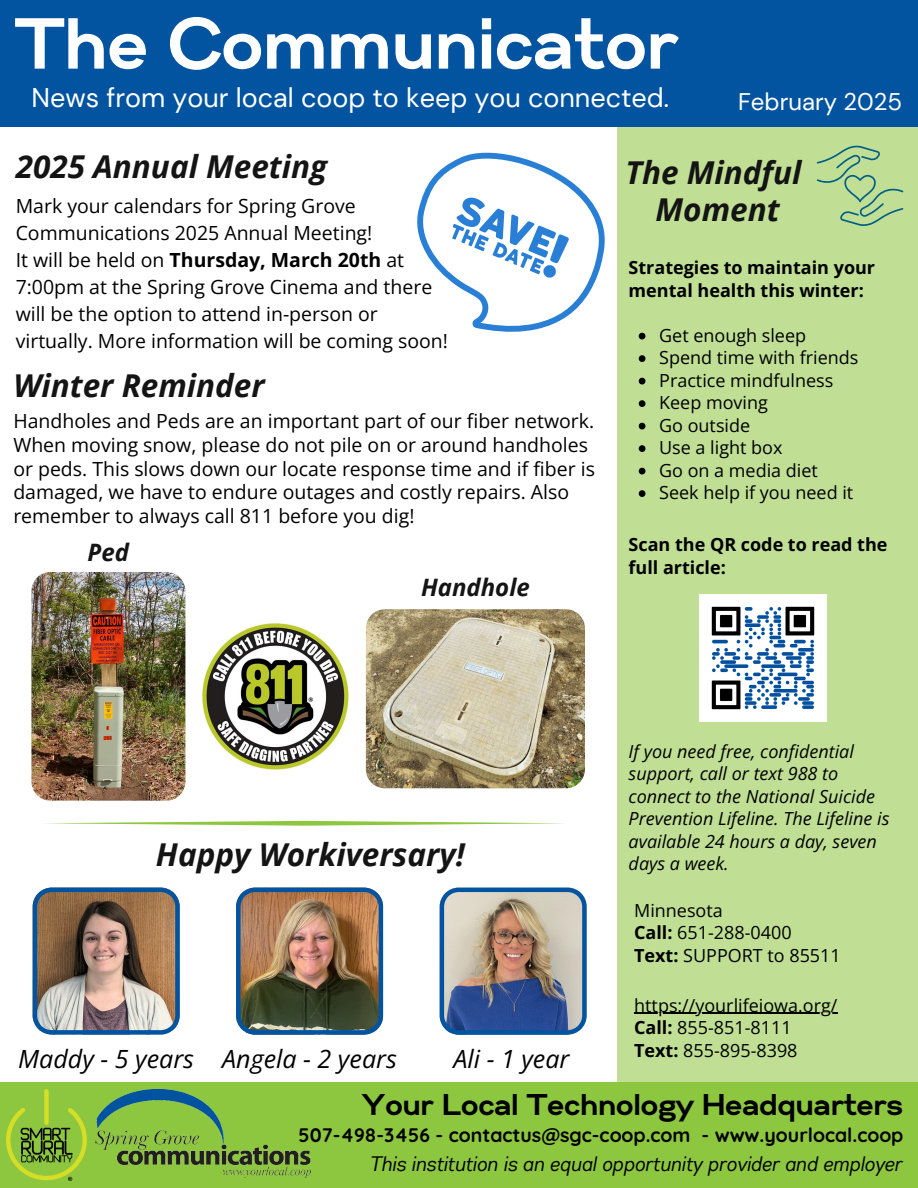
<style>
.page{position:relative;width:918px;height:1188px;background:#fff}
.page>*{position:absolute;margin:0;border:0;box-sizing:border-box;transform-origin:0 0}
.t1{font:700 72px "Gabriel Sans";color:#fff}
.t2{font:italic 700 31.5px/37.2px "Open Sans";color:#141414;text-align:center}
.t3{font:700 30px "Gabriel Sans";color:#000}
.t4{font:27px "DM Sans";color:#fff}
.t5{font:italic 25.05px "Open Sans";color:#000}
.t6{font:24px "DM Sans";color:#fff}
.t7{font:italic 700 24px "Open Sans";color:#141414}
.t8{font:italic 21px "Gabriel Sans Cond";color:#000}
.t9{font:19.5px/27px "Open Sans";color:#000}
.t10{font:700 19.5px "Quicksand";color:#000}
.t11{font:18px "Open Sans";color:#000}
.t12{font:italic 18px/22.5px "Open Sans";color:#000}
.t13{font:700 18px/22.5px "Open Sans";color:#000}
.s1{font-weight:700}
</style>
<div class="page">
<div style="left:617px;top:117px;width:301px;height:968px;background:#c0df95"></div>
<div style="left:0;top:0;width:918px;height:127px;background:#0254a0"></div>
<div style="left:0;top:1082px;width:918px;height:106px;background:#8dc63f"></div>
<img style="left:96px;top:1089px;width:215px;height:89px">
<img style="left:7px;top:1089px;width:79px;height:91px">
<svg style="left:45px;top:821px;width:520px;height:4px"></svg>
<img style="left:33px;top:888px;width:147px;height:147px">
<img style="left:236px;top:888px;width:147px;height:147px">
<img style="left:440px;top:888px;width:147px;height:147px">
<svg style="left:817px;top:145px;width:86px;height:81px"></svg>
<img style="left:31px;top:572px;width:154px;height:229px">
<img style="left:366px;top:609px;width:219px;height:179px">
<img style="left:202px;top:624px;width:147px;height:146px">
<svg style="left:417px;top:152px;width:188px;height:180px"></svg>
<svg style="left:448px;top:194px;width:122px;height:86px"></svg>
<img style="left:699px;top:594px;width:127px;height:127px">
<hr style="left:634px;top:1013px;width:204px;height:1px;background:#000">
<svg style="left:639px;top:333px;width:6px;height:6px"></svg>
<svg style="left:639px;top:355px;width:6px;height:7px"></svg>
<svg style="left:639px;top:378px;width:6px;height:6px"></svg>
<svg style="left:639px;top:400px;width:6px;height:7px"></svg>
<svg style="left:639px;top:423px;width:6px;height:6px"></svg>
<svg style="left:639px;top:445px;width:6px;height:7px"></svg>
<svg style="left:639px;top:468px;width:6px;height:6px"></svg>
<svg style="left:639px;top:490px;width:6px;height:7px"></svg>
<p class="t1" style="left:16px;top:12px;width:665px">The Communicator</p>
<p class="t4" style="left:31px;top:80px;width:639px">News from your local coop to keep you connected.</p>
<p class="t6" style="left:738px;top:86px;width:166px">February 2025</p>
<p class="t2" style="left:16px;top:148px;width:313px">2025 Annual Meeting</p>
<p class="t9" style="left:16px;top:192px;width:358px">Mark your calendars for Spring Grove<br>Communications 2025 Annual Meeting!</p>
<p class="t9" style="left:16px;top:246px;width:434px">It will be held on <span class="s1">Thursday, March 20th</span> at 7:00pm at the Spring Grove Cinema and there will be the option to attend in-person or virtually. More information will be coming soon!</p>
<p class="t2" style="left:13px;top:367px;width:253px">Winter Reminder</p>
<h3 class="t9" style="left:13px;top:409px;width:583px;line-height:23.7px">Handholes and Peds are an important part of our fiber network.<br>When moving snow, please do not pile on or around handholes or peds. This slows down our locate response time and if fiber is damaged, we have to endure outages and costly repairs. Also remember to always call 811 before you dig!</h3>
<p class="t7" style="left:88px;top:536px;width:43px">Ped</p>
<p class="t7" style="left:421px;top:570px;width:110px">Handhole</p>
<p class="t2" style="left:625px;top:153px;width:178px">The Mindful<br>Moment</p>
<p class="t13" style="left:629px;top:256px;width:248px">Strategies to maintain your mental health this winter:</p>
<p class="t11" style="left:659px;top:323px;width:148px">Get enough sleep</p>
<p class="t11" style="left:659px;top:345px;width:201px">Spend time with friends</p>
<h4 class="t11" style="left:659px;top:368px;width:176px">Practice mindfulness</h4>
<p class="t11" style="left:659px;top:390px;width:110px">Keep moving</p>
<h4 class="t11" style="left:659px;top:413px;width:93px">Go outside</h4>
<p class="t11" style="left:659px;top:435px;width:125px">Use a light box</p>
<p class="t11" style="left:659px;top:458px;width:160px">Go on a media diet</p>
<p class="t11" style="left:659px;top:480px;width:196px">Seek help if you need it</p>
<h2 class="t13" style="left:629px;top:533px;width:260px">Scan the QR code to read the full article:</h2>
<p class="t2" style="left:156px;top:835px;width:310px">Happy Workiversary!</p>
<h3 class="t5" style="left:18px;top:1041px;width:177px">Maddy - 5 years</h3>
<p class="t5" style="left:222px;top:1041px;width:176px">Angela - 2 years</p>
<p class="t5" style="left:453px;top:1041px;width:118px">Ali - 1 year</p>
<h2 class="t12" style="left:629px;top:739px;width:262px">If you need free, confidential support, call or text 988 to connect to the National Suicide<br>Prevention Lifeline. The Lifeline is available 24 hours a day, seven days a week.</h2>
<h2 class="t11" style="left:634px;top:898px;width:90px">Minnesota</h2>
<p class="t11" style="left:634px;top:920px;width:159px"><span class="s1">Call:</span> 651-288-0400</p>
<p class="t11" style="left:634px;top:943px;width:208px"><span class="s1">Text:</span> SUPPORT to 85511</p>
<p class="t11" style="left:634px;top:992px;width:205px">https://yourlifeiowa.org/</p>
<p class="t11" style="left:634px;top:1015px;width:159px"><span class="s1">Call:</span> 855-851-8111</p>
<p class="t11" style="left:634px;top:1037px;width:165px"><span class="s1">Text:</span> 855-895-8398</p>
<p class="t3" style="left:363px;top:1092px;width:542px">Your Local Technology Headquarters</p>
<p class="t10" style="left:298px;top:1122px;width:607px">507-498-3456 - contactus@sgc-coop.com - www.yourlocal.coop</p>
<p class="t8" style="left:370px;top:1155px;width:534px">This institution is an equal opportunity provider and employer</p>
</div>
